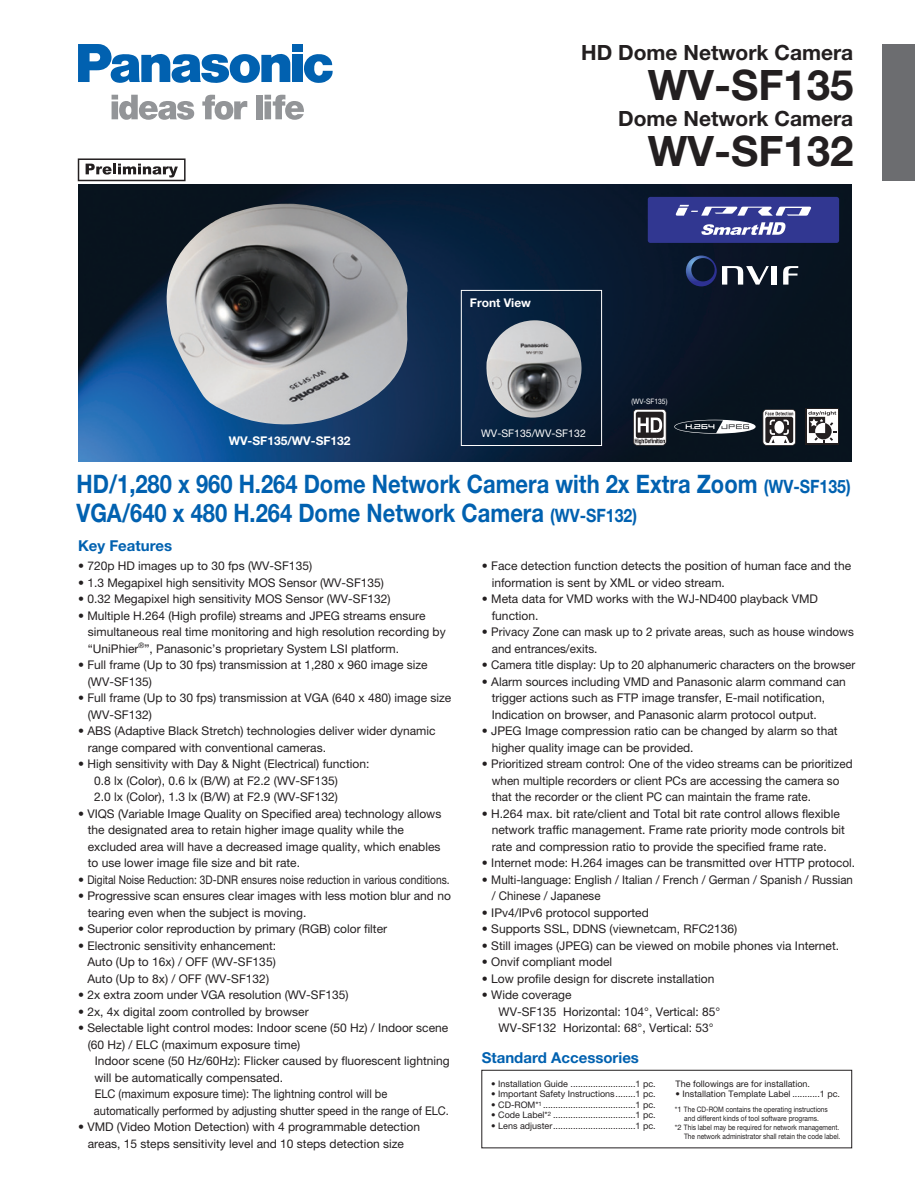
<style>
.page{position:relative;width:915px;height:1191px;background:#fff}
.page>*{position:absolute;margin:0;border:0;box-sizing:border-box;transform-origin:0 0}
.t1{font:700 42px "Helvetica Neue LT Std";color:#231f20}
.t2{font:700 25.5px/28.5px "Helvetica Neue LT Std";color:#0161b0;scale:.86 1}
.t3{font:700 21px "Helvetica Neue LT Std";color:#231f20}
.t4{font:700 15px "Helvetica Neue LT Std";color:#0161b0}
.t5{font:12px/16.5px "Helvetica Neue LT Std";color:#231f20}
.t6{font:12px "Helvetica Neue LT Std";color:#231f20;scale:.92 1}
.t7{font:700 12px "Helvetica Neue LT Std";color:#fff}
.t8{font:10.5px "Helvetica Neue LT Std";color:#fff}
.t9{font:9px "Helvetica Neue LT Std";color:#231f20}
.t10{font:7.5px "Helvetica Neue LT Std";color:#231f20}
.t11{font:7.5px "Helvetica Neue LT Std";color:#231f20;scale:.88 1}
.t12{font:7.5px "Helvetica Neue LT Std";color:#fff;scale:.9 1}
.s1{font-size:18.45px}
</style>
<div class="page">
<div style="left:882px;top:44px;width:33px;height:136px;background:#6c6d70"></div>
<svg style="left:112px;top:95px;width:82px;height:25px"></svg>
<svg style="left:202px;top:95px;width:45px;height:25px"></svg>
<div style="left:256px;top:95px;width:7px;height:24px;background:#939598"></div>
<svg style="left:265px;top:95px;width:39px;height:25px"></svg>
<svg style="left:78px;top:44px;width:212px;height:39px"></svg>
<div style="left:292px;top:55px;width:11px;height:27px;background:#0161b0"></div>
<div style="left:292px;top:44px;width:11px;height:7px;background:#0161b0"></div>
<svg style="left:304px;top:54px;width:29px;height:29px"></svg>
<svg style="left:78px;top:158px;width:108px;height:23px"></svg>
<img style="left:78px;top:184px;width:774px;height:277px">
<div style="left:648px;top:197px;width:191px;height:46px;background:#313791;border-radius:3px"></div>
<svg style="left:676px;top:205px;width:135px;height:11px"></svg>
<svg style="left:701px;top:222px;width:84px;height:13px"></svg>
<div style="left:482px;top:1070px;width:370px;height:78px;border:1px solid #231f20"></div>
<svg style="left:806px;top:408px;width:33px;height:37px"></svg>
<div style="left:807px;top:410px;width:31px;height:33px;background:#fff"></div>
<svg style="left:808px;top:411px;width:28px;height:33px"></svg>
<svg style="left:674px;top:420px;width:82px;height:14px"></svg>
<svg style="left:633px;top:409px;width:34px;height:37px"></svg>
<img style="left:485px;top:320px;width:98px;height:98px">
<img style="left:163px;top:204px;width:247px;height:231px">
<div style="left:461px;top:290px;width:141px;height:156px;border:1px solid #fff"></div>
<div style="left:771px;top:266px;width:6px;height:19px;background:#fff"></div>
<svg style="left:783px;top:266px;width:15px;height:19px"></svg>
<svg style="left:686px;top:256px;width:83px;height:30px;background:#333e55"></svg>
<svg style="left:763px;top:409px;width:33px;height:37px"></svg>
<p class="t7" style="left:229px;top:434px;width:123px">WV-SF135/WV-SF132</p>
<h3 class="t3" style="left:581px;top:39px;width:274px">HD Dome Network Camera</h3>
<h1 class="t1" style="left:648px;top:60px;width:207px">WV-SF135</h1>
<h3 class="t3" style="left:618px;top:105px;width:237px">Dome Network Camera</h3>
<h1 class="t1" style="left:648px;top:126px;width:207px">WV-SF132</h1>
<p class="t7" style="left:470px;top:295px;width:63px">Front View</p>
<p class="t12" style="left:631px;top:397px;width:42px">(WV-SF135)</p>
<p class="t8" style="left:481px;top:427px;width:106px">WV-SF135/WV-SF132</p>
<h2 class="t2" style="left:77px;top:469px;width:902px">HD/1,280 x 960 H.264 Dome Network Camera with 2x Extra Zoom <span class="s1">(WV-SF135)<br></span>VGA/640 x 480 H.264 Dome Network Camera <span class="s1">(WV-SF132)</span></h2>
<p class="t4" style="left:78px;top:537px;width:96px">Key Features</p>
<p class="t5" style="left:78px;top:558px;width:236px">• 720p HD images up to 30 fps (WV-SF135)</p>
<p class="t5" style="left:78px;top:574px;width:308px">• 1.3 Megapixel high sensitivity MOS Sensor (WV-SF135)</p>
<p class="t5" style="left:78px;top:591px;width:314px">• 0.32 Megapixel high sensitivity MOS Sensor (WV-SF132)</p>
<p class="t5" style="left:88px;top:607px;width:359px;text-indent:-10px">• Multiple H.264 (High profile) streams and JPEG streams ensure simultaneous real time monitoring and high resolution recording by “UniPhier<sup>®</sup>”, Panasonic’s proprietary System LSI platform.</p>
<p class="t5" style="left:88px;top:657px;width:341px;text-indent:-10px">• Full frame (Up to 30 fps) transmission at 1,280 x 960 image size (WV-SF135)</p>
<p class="t5" style="left:88px;top:690px;width:365px;text-indent:-10px">• Full frame (Up to 30 fps) transmission at VGA (640 x 480) image size (WV-SF132)</p>
<p class="t5" style="left:88px;top:723px;width:349px;text-indent:-10px">• ABS (Adaptive Black Stretch) technologies deliver wider dynamic range compared with conventional cameras.</p>
<p class="t5" style="left:94px;top:756px;width:277px;text-indent:-16px">• High sensitivity with Day &amp; Night (Electrical) function:<br>0.8 lx (Color), 0.6 lx (B/W) at F2.2 (WV-SF135)<br>2.0 lx (Color), 1.3 lx (B/W) at F2.9 (WV-SF132)</p>
<p class="t5" style="left:88px;top:805px;width:355px;text-indent:-10px">• VIQS (Variable Image Quality on Specified area) technology allows the designated area to retain higher image quality while the excluded area will have a decreased image quality, which enables to use lower image file size and bit rate.</p>
<p class="t5" style="left:78px;top:871px;width:373px">• Digital Noise Reduction: 3D-DNR ensures noise reduction in various conditions.</p>
<p class="t5" style="left:88px;top:888px;width:365px;text-indent:-10px">• Progressive scan ensures clear images with less motion blur and no tearing even when the subject is moving.</p>
<p class="t5" style="left:78px;top:921px;width:311px">• Superior color reproduction by primary (RGB) color filter</p>
<p class="t5" style="left:88px;top:937px;width:190px;text-align:justify;text-indent:-9px">• Electronic sensitivity enhancement:<br>Auto (Up to 16x) / OFF (WV-SF135)<br>Auto (Up to 8x) / OFF (WV-SF132)</p>
<p class="t5" style="left:78px;top:987px;width:272px">• 2x extra zoom under VGA resolution (WV-SF135)</p>
<p class="t5" style="left:78px;top:1003px;width:232px">• 2x, 4x digital zoom controlled by browser</p>
<p class="t5" style="left:78px;top:1020px;width:372px">• Selectable light control modes: Indoor scene (50 Hz) / Indoor scene</p>
<p class="t5" style="left:88px;top:1036px;width:214px">(60 Hz) / ELC (maximum exposure time)</p>
<p class="t5" style="left:95px;top:1053px;width:357px">Indoor scene (50 Hz/60Hz): Flicker caused by fluorescent lightning</p>
<p class="t5" style="left:94px;top:1069px;width:190px">will be automatically compensated.</p>
<p class="t6" style="left:95px;top:1087px;width:320px">ELC (maximum exposure time): The lightning control will be</p>
<p class="t6" style="left:94px;top:1103px;width:387px">automatically performed by adjusting shutter speed in the range of ELC.</p>
<p class="t5" style="left:78px;top:1119px;width:344px;text-align:center">• VMD (Video Motion Detection) with 4 programmable detection areas, 15 steps sensitivity level and 10 steps detection size</p>
<p class="t5" style="left:492px;top:558px;width:361px;text-indent:-10px">• Face detection function detects the position of human face and the information is sent by XML or video stream.</p>
<p class="t5" style="left:492px;top:591px;width:328px;text-indent:-10px">• Meta data for VMD works with the WJ-ND400 playback VMD function.</p>
<p class="t5" style="left:492px;top:624px;width:364px;text-indent:-10px">• Privacy Zone can mask up to 2 private areas, such as house windows and entrances/exits.</p>
<p class="t5" style="left:482px;top:657px;width:375px">• Camera title display: Up to 20 alphanumeric characters on the browser</p>
<p class="t5" style="left:492px;top:673px;width:356px;text-indent:-10px">• Alarm sources including VMD and Panasonic alarm command can trigger actions such as FTP image transfer, E-mail notification,<br>Indication on browser, and Panasonic alarm protocol output.</p>
<p class="t5" style="left:492px;top:723px;width:347px;text-indent:-10px">• JPEG Image compression ratio can be changed by alarm so that higher quality image can be provided.</p>
<p class="t5" style="left:492px;top:756px;width:362px;text-indent:-10px">• Prioritized stream control: One of the video streams can be prioritized when multiple recorders or client PCs are accessing the camera so that the recorder or the client PC can maintain the frame rate.</p>
<p class="t5" style="left:492px;top:805px;width:355px;text-indent:-10px">• H.264 max. bit rate/client and Total bit rate control allows flexible network traffic management. Frame rate priority mode controls bit rate and compression ratio to provide the specified frame rate.</p>
<p class="t5" style="left:482px;top:855px;width:375px">• Internet mode: H.264 images can be transmitted over HTTP protocol.</p>
<p class="t5" style="left:492px;top:871px;width:363px;text-indent:-10px">• Multi-language: English / Italian / French / German / Spanish / Russian / Chinese / Japanese</p>
<p class="t5" style="left:482px;top:904px;width:168px">• IPv4/IPv6 protocol supported</p>
<p class="t5" style="left:482px;top:921px;width:257px">• Supports SSL, DDNS (viewnetcam, RFC2136)</p>
<p class="t5" style="left:482px;top:937px;width:359px">• Still images (JPEG) can be viewed on mobile phones via Internet.</p>
<p class="t5" style="left:482px;top:954px;width:132px">• Onvif compliant model</p>
<p class="t5" style="left:482px;top:970px;width:234px">• Low profile design for discrete installation</p>
<p class="t5" style="left:499px;top:987px;width:223px;text-indent:-17px">• Wide coverage<br>WV-SF135 Horizontal: 104°, Vertical: 85°<br>WV-SF132 Horizontal: 68°, Vertical: 53°</p>
<p class="t4" style="left:482px;top:1049px;width:159px">Standard Accessories</p>
<p class="t9" style="left:491px;top:1078px;width:166px">• Installation Guide ..........................1 pc.</p>
<p class="t9" style="left:491px;top:1089px;width:166px">• Important Safety Instructions ........1 pc.</p>
<p class="t9" style="left:491px;top:1099px;width:166px">• CD-ROM*<sup>1</sup> .....................................1 pc.</p>
<p class="t9" style="left:491px;top:1110px;width:166px">• Code Label*<sup>2</sup> .................................1 pc.</p>
<p class="t9" style="left:491px;top:1120px;width:166px">• Lens adjuster.................................1 pc.</p>
<p class="t9" style="left:676px;top:1078px;width:136px">The followings are for installation.</p>
<p class="t9" style="left:676px;top:1089px;width:166px">• Installation Template Label ...........1 pc.</p>
<p class="t10" style="left:675px;top:1105px;width:154px">*1 The CD-ROM contains the operating instructions</p>
<p class="t11" style="left:684px;top:1114px;width:155px">and different kinds of tool software programs.</p>
<p class="t10" style="left:675px;top:1123px;width:166px">*2 This label may be required for network management.</p>
<p class="t11" style="left:684px;top:1132px;width:179px">The network administrator shall retain the code label.</p>
</div>
